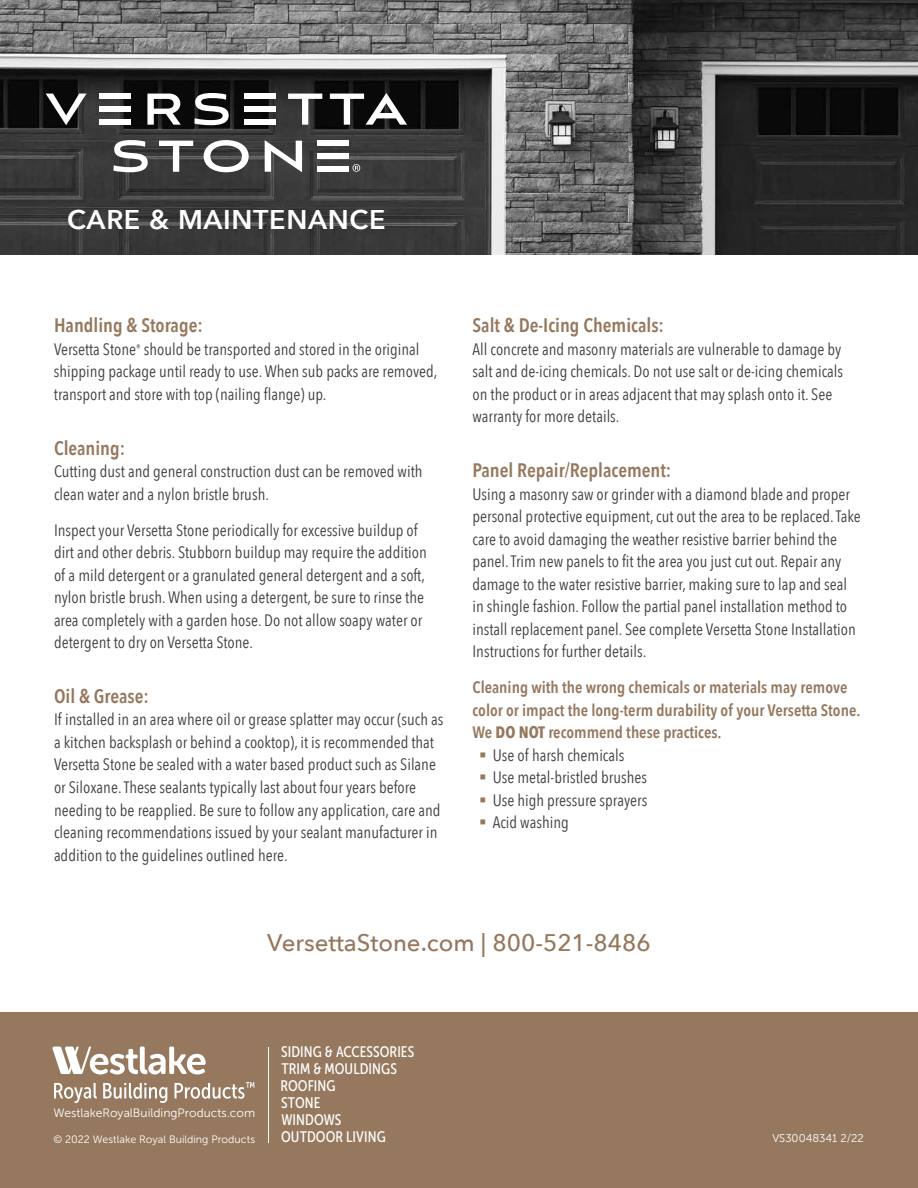
<style>
.page{position:relative;width:918px;height:1188px;background:#fff}
.page>*{position:absolute;margin:0;border:0;box-sizing:border-box;transform-origin:0 0}
.t1{font:600 27px "Avenir Next";letter-spacing:.025em;color:#fff}
.t2{font:500 24px "Avenir Next";color:#95785e}
.t3{font:600 19.5px "Avenir Next Condensed";color:#95785e}
.t4{font:16.5px/22.5px "Avenir Next Condensed";color:#414042}
.t5{font:600 16.5px "Avenir Next Condensed";color:#95785e}
.t6{font:15.15px/17px "Museo Sans Cond 500";letter-spacing:.005em;color:#fff}
.t7{font:12.15px "Museo Sans 300";color:#fff}
.t8{font:11.25px "Museo Sans 300";color:#fff}
.t9{font:10.65px "Museo Sans 300";color:#fff}
.s1{font-weight:700}
</style>
<div class="page">
<img style="left:0;top:0;width:918px;height:255px">
<svg style="left:46px;top:94px;width:41px;height:31px"></svg>
<svg style="left:147px;top:94px;width:34px;height:31px"></svg>
<svg style="left:194px;top:93px;width:35px;height:32px"></svg>
<svg style="left:288px;top:94px;width:34px;height:31px"></svg>
<svg style="left:330px;top:93px;width:77px;height:32px"></svg>
<div style="left:100px;top:94px;width:31px;height:5px;background:#fff"></div>
<div style="left:100px;top:106px;width:31px;height:5px;background:#fff"></div>
<div style="left:100px;top:119px;width:31px;height:6px;background:#fff"></div>
<div style="left:244px;top:94px;width:32px;height:5px;background:#fff"></div>
<div style="left:244px;top:106px;width:32px;height:5px;background:#fff"></div>
<div style="left:244px;top:119px;width:32px;height:6px;background:#fff"></div>
<svg style="left:113px;top:140px;width:35px;height:32px"></svg>
<svg style="left:159px;top:141px;width:34px;height:31px"></svg>
<svg style="left:204px;top:140px;width:45px;height:32px"></svg>
<svg style="left:265px;top:140px;width:37px;height:32px"></svg>
<div style="left:318px;top:141px;width:31px;height:5px;background:#fff"></div>
<div style="left:318px;top:153px;width:31px;height:5px;background:#fff"></div>
<div style="left:318px;top:166px;width:31px;height:6px;background:#fff"></div>
<svg style="left:353px;top:164px;width:7px;height:8px"></svg>
<div style="left:0;top:1012px;width:918px;height:176px;background:#95785e"></div>
<svg style="left:52px;top:1047px;width:154px;height:27px"></svg>
<svg style="left:54px;top:1083px;width:43px;height:20px"></svg>
<svg style="left:103px;top:1083px;width:64px;height:20px"></svg>
<svg style="left:175px;top:1082px;width:79px;height:17px"></svg>
<hr style="left:268px;top:1047px;width:1px;height:96px;background:#fff">
<h1 class="t1" style="left:67px;top:196px;width:320px">CARE &amp; MAINTENANCE</h1>
<p class="t3" style="left:54px;top:309px;width:150px">Handling &amp; Storage:</p>
<p class="t4" style="left:54px;top:337px;width:385px">Versetta Stone<sup>®</sup> should be transported and stored in the original shipping package until ready to use. When sub packs are removed, transport and store with top (nailing flange) up.</p>
<p class="t3" style="left:54px;top:431px;width:73px">Cleaning:</p>
<p class="t4" style="left:54px;top:459px;width:370px">Cutting dust and general construction dust can be removed with clean water and a nylon bristle brush.</p>
<p class="t4" style="left:54px;top:518px;width:374px">Inspect your Versetta Stone periodically for excessive buildup of dirt and other debris. Stubborn buildup may require the addition of a mild detergent or a granulated general detergent and a soft, nylon bristle brush. When using a detergent, be sure to rinse the area completely with a garden hose. Do not allow soapy water or detergent to dry on Versetta Stone.</p>
<p class="t3" style="left:54px;top:679px;width:97px">Oil &amp; Grease:</p>
<p class="t4" style="left:54px;top:708px;width:391px">If installed in an area where oil or grease splatter may occur (such as a kitchen backsplash or behind a cooktop), it is recommended that Versetta Stone be sealed with a water based product such as Silane or Siloxane. These sealants typically last about four years before needing to be reapplied. Be sure to follow any application, care and cleaning recommendations issued by your sealant manufacturer in addition to the guidelines outlined here.</p>
<p class="t3" style="left:472px;top:309px;width:193px">Salt &amp; De-Icing Chemicals:</p>
<p class="t4" style="left:472px;top:337px;width:372px">All concrete and masonry materials are vulnerable to damage by salt and de-icing chemicals. Do not use salt or de-icing chemicals on the product or in areas adjacent that may splash onto it. See warranty for more details.</p>
<p class="t3" style="left:472px;top:454px;width:200px">Panel Repair/Replacement:</p>
<p class="t4" style="left:472px;top:482px;width:390px">Using a masonry saw or grinder with a diamond blade and proper personal protective equipment, cut out the area to be replaced. Take care to avoid damaging the weather resistive barrier behind the panel. Trim new panels to fit the area you just cut out. Repair any damage to the water resistive barrier, making sure to lap and seal in shingle fashion. Follow the partial panel installation method to install replacement panel. See complete Versetta Stone Installation Instructions for further details.</p>
<p class="t5" style="left:472px;top:673px;width:377px">Cleaning with the wrong chemicals or materials may remove</p>
<p class="t5" style="left:472px;top:696px;width:389px">color or impact the long-term durability of your Versetta Stone.</p>
<p class="t5" style="left:472px;top:718px;width:251px">We <span class="s1">DO NOT</span> recommend these practices.</p>
<p class="t4" style="left:493px;top:743px;width:133px">Use of harsh chemicals</p>
<p class="t4" style="left:493px;top:765px;width:156px">Use metal-bristled brushes</p>
<p class="t4" style="left:493px;top:788px;width:156px">Use high pressure sprayers</p>
<p class="t4" style="left:493px;top:811px;width:78px">Acid washing</p>
<h2 class="t2" style="left:267px;top:922px;width:385px">VersettaStone.com | 800-521-8486</h2>
<p class="t7" style="left:53px;top:1106px;width:203px">WestlakeRoyalBuildingProducts.com</p>
<p class="t9" style="left:53px;top:1133px;width:203px">© 2022 Westlake Royal Building Products</p>
<p class="t6" style="left:280px;top:1044px;width:135px">SIDING &amp; ACCESSORIES<br>TRIM &amp; MOULDINGS<br>ROOFING<br>STONE<br>WINDOWS<br>OUTDOOR LIVING</p>
<p class="t8" style="left:772px;top:1133px;width:93px">VS30048341 2/22</p>
</div>
